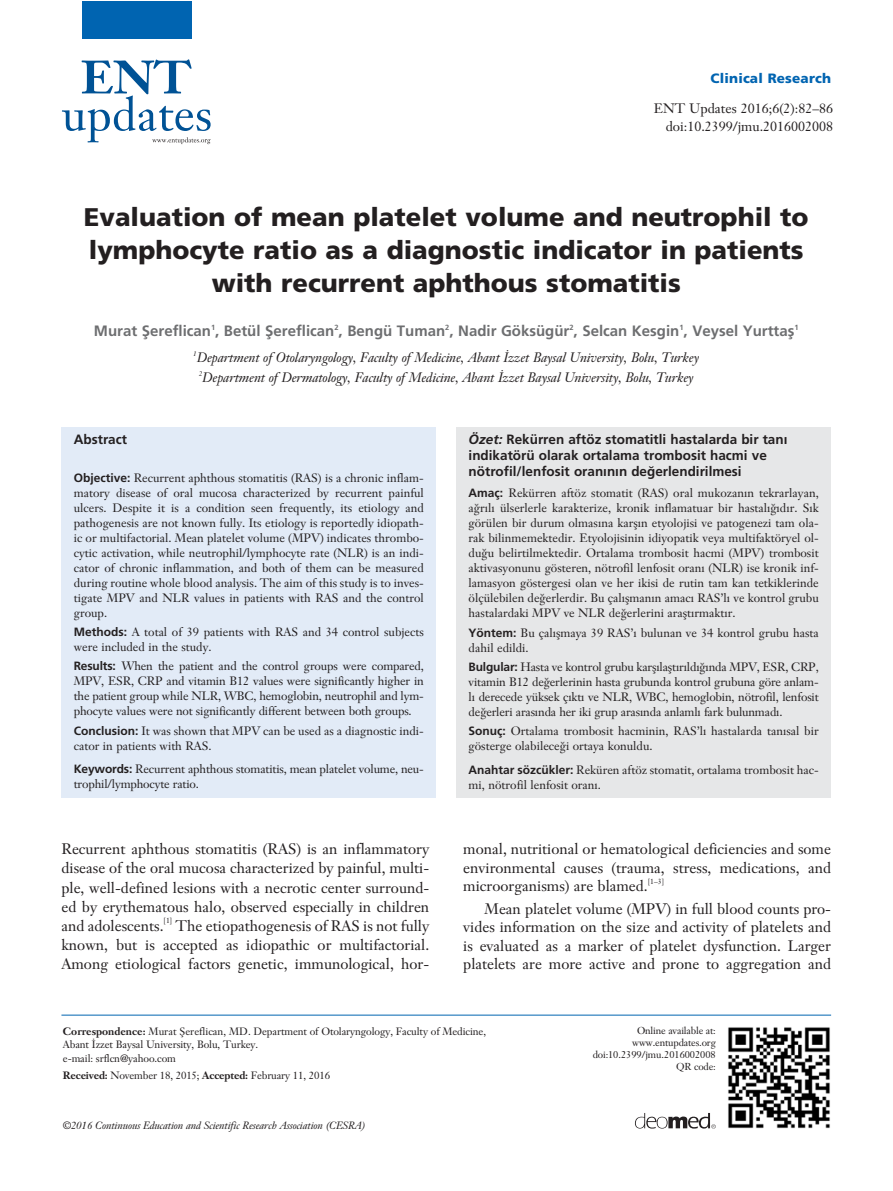
<style>
.page{position:relative;width:893px;height:1191px;background:#fff}
.page>*{position:absolute;margin:0;border:0;box-sizing:border-box;transform-origin:0 0}
.t1{font:900 25.5px/33px "Frutiger";color:#231f20;text-align:center}
.t2{font:15px/19px "Janson Text";color:#231f20;text-align:justify}
.t3{font:700 15px "Frutiger";color:#6d6e70}
.t4{font:italic 13.5px "Janson Text";letter-spacing:-.01em;color:#231f20}
.t5{font:700 13.5px/15.8px "Frutiger";color:#231f20}
.t6{font:13.5px/17.4px "Janson Text";color:#231f20;text-align:right}
.t7{font:900 13.5px "Frutiger";letter-spacing:.01em;color:#0064b1}
.t8{font:12px/15px "Janson Text";color:#231f20}
.t9{font:10.5px/13.5px "Janson Text";letter-spacing:-.01em;color:#231f20}
.t10{font:italic 10.5px "Janson Text";letter-spacing:-.01em;color:#231f20}
.t11{font:10.05px/12px "Janson Text";letter-spacing:-.015em;color:#231f20;text-align:right}
.t12{font:7.5px "Janson Text";color:#231f20}
.t13{font:italic 6.75px "Janson Text";color:#231f20}
.s1{font-family:"Frutiger";font-weight:700}
.s2{font-style:italic}
.s3{font-weight:700}
</style>
<div class="page">
<div style="left:456px;top:427px;width:375px;height:371px;background:#e6e7e8"></div>
<div style="left:61px;top:427px;width:375px;height:371px;background:#e2ebf7"></div>
<svg style="left:635px;top:1113px;width:81px;height:15px"></svg>
<hr style="left:61px;top:1014px;width:770px;height:1px;background:#0064b1">
<img style="left:728px;top:1027px;width:102px;height:102px">
<svg style="left:62px;top:59px;width:149px;height:85px"></svg>
<div style="left:82px;top:1px;width:109px;height:37px;background:#0064b1"></div>
<p class="t7" style="left:711px;top:73px;width:122px">Clinical Research</p>
<p class="t6" style="left:654px;top:101px;width:181px">ENT Updates 2016;6(2):82–86 doi:10.2399/jmu.2016002008</p>
<h1 class="t1" style="left:84px;top:203px;width:726px">Evaluation of mean platelet volume and neutrophil to lymphocyte ratio as a diagnostic indicator in patients with recurrent aphthous stomatitis</h1>
<p class="t3" style="left:94px;top:324px;width:706px">Murat fiereflican<sup>1</sup>, Betül fiereflican<sup>2</sup>, Bengü Tuman<sup>2</sup>, Nadir Göksügür<sup>2</sup>, Selcan Kesgin<sup>1</sup>, Veysel Yurttafl<sup>1</sup></p>
<p class="t13" style="left:193px;top:351px;width:5px">1</p>
<p class="t4" style="left:197px;top:352px;width:504px">Department of Otolaryngology, Faculty of Medicine, Abant ‹zzet Baysal University, Bolu, Turkey</p>
<p class="t13" style="left:199px;top:371px;width:5px">2</p>
<p class="t4" style="left:202px;top:373px;width:493px">Department of Dermatology, Faculty of Medicine, Abant ‹zzet Baysal University, Bolu, Turkey</p>
<p class="t5" style="left:74px;top:433px;width:55px">Abstract</p>
<p class="t8" style="left:74px;top:471px;width:352px;text-align:justify"><span class="s1">Objective:</span> Recurrent aphthous stomatitis (RAS) is a chronic inflam&shy;matory disease of oral mucosa characterized by recurrent painful ulcers. Despite it is a condition seen frequently, its etiology and pathogenesis are not known fully. Its etiology is reportedly idiopath&shy;ic or multifactorial. Mean platelet volume (MPV) indicates thrombo&shy;cytic activation, while neutrophil/lymphocyte rate (NLR) is an indi&shy;cator of chronic inflammation, and both of them can be measured during routine whole blood analysis. The aim of this study is to inves&shy;tigate MPV and NLR values in patients with RAS and the control group.</p>
<p class="t8" style="left:74px;top:625px;width:352px"><span class="s1">Methods:</span> A total of 39 patients with RAS and 34 control subjects were included in the study.</p>
<p class="t8" style="left:74px;top:660px;width:352px;text-align:justify"><span class="s1">Results:</span> When the patient and the control groups were compared, MPV, ESR, CRP and vitamin B12 values were significantly higher in the patient group while NLR, WBC, hemoglobin, neutrophil and lym&shy;phocyte values were not significantly different between both groups.</p>
<p class="t8" style="left:74px;top:724px;width:352px"><span class="s1">Conclusion:</span> It was shown that MPV can be used as a diagnostic indi&shy;cator in patients with RAS.</p>
<p class="t8" style="left:74px;top:762px;width:352px"><span class="s1">Keywords:</span> Recurrent aphthous stomatitis, mean platelet volume, neu&shy;trophil/lymphocyte ratio.</p>
<p class="t2" style="left:61px;top:841px;width:369px">Recurrent aphthous stomatitis (RAS) is an inflammatory disease of the oral mucosa characterized by painful, multi&shy;ple, well-defined lesions with a necrotic center surround&shy;ed by erythematous halo, observed especially in children and adolescents.</p>
<p class="t12" style="left:164px;top:917px;width:10px">[1]</p>
<p class="t2" style="left:61px;top:917px;width:369px;text-indent:114px">The etiopathogenesis of RAS is not fully known, but is accepted as idiopathic or multifactorial.<br>Among etiological factors genetic, immunological, hor-</p>
<p class="t5" style="left:469px;top:433px;width:320px"><span class="s2">Özet:</span> Rekürren aftöz stomatitli hastalarda bir tan› indikatörü olarak ortalama trombosit hacmi ve nötrofil/lenfosit oran›n›n de¤erlendirilmesi</p>
<p class="t8" style="left:469px;top:487px;width:352px;text-align:justify"><span class="s1">Amaç:</span> Rekürren aftöz stomatit (RAS) oral mukozan›n tekrarlayan, a¤r›l› ülserlerle karakterize, kronik inflamatuar bir hastal›¤›d›r. S›k görülen bir durum olmas›na karfl›n etyolojisi ve patogenezi tam ola&shy;rak bilinmemektedir. Etyolojisinin idiyopatik veya multifaktöryel ol&shy;du¤u belirtilmektedir. Ortalama trombosit hacmi (MPV) trombosit aktivasyonunu gösteren, nötrofil lenfosit oran› (NLR) ise kronik inf&shy;lamasyon göstergesi olan ve her ikisi de rutin tam kan tetkiklerinde ölçülebilen de¤erlerdir. Bu çal›flman›n amac› RAS’l› ve kontrol grubu hastalardaki MPV ve NLR de¤erlerini araflt›rmakt›r.</p>
<p class="t8" style="left:469px;top:626px;width:352px"><span class="s1">Yöntem:</span> Bu çal›flmaya 39 RAS’› bulunan ve 34 kontrol grubu hasta dahil edildi.</p>
<p class="t8" style="left:469px;top:660px;width:352px;text-align:justify"><span class="s1">Bulgular:</span> Hasta ve kontrol grubu karfl›laflt›r›ld›¤›nda MPV, ESR, CRP, vitamin B12 de¤erlerinin hasta grubunda kontrol grubuna göre anlam&shy;l› derecede yüksek ç›kt› ve NLR, WBC, hemoglobin, nötrofil, lenfosit de¤erleri aras›nda her iki grup aras›nda anlaml› fark bulunmad›.</p>
<p class="t8" style="left:469px;top:724px;width:352px"><span class="s1">Sonuç:</span> Ortalama trombosit hacminin, RAS’l› hastalarda tan›sal bir gösterge olabilece¤i ortaya konuldu.</p>
<p class="t8" style="left:469px;top:763px;width:352px"><span class="s1">Anahtar sözcükler:</span> Reküren aftöz stomatit, ortalama trombosit hac&shy;mi, nötrofil lenfosit oran›.</p>
<p class="t2" style="left:463px;top:841px;width:369px;line-height:18.5px">monal, nutritional or hematological deficiencies and some environmental causes (trauma, stress, medications, and microorganisms) are blamed.</p>
<p class="t12" style="left:648px;top:878px;width:18px">[1–3]</p>
<p class="t2" style="left:463px;top:901px;width:369px;line-height:18.5px;text-indent:21px">Mean platelet volume (MPV) in full blood counts pro&shy;vides information on the size and activity of platelets and is evaluated as a marker of platelet dysfunction. Larger platelets are more active and prone to aggregation and</p>
<p class="t9" style="left:63px;top:1025px;width:425px"><span class="s3">Correspondence:</span> Murat fiereflican, MD. Department of Otolaryngology, Faculty of Medicine,<br>Abant ‹zzet Baysal University, Bolu, Turkey.<br>e-mail: srflcn@yahoo.com</p>
<p class="t9" style="left:63px;top:1070px;width:269px"><span class="s3">Received:</span> November 18, 2015; <span class="s3">Accepted:</span> February 11, 2016</p>
<p class="t10" style="left:63px;top:1121px;width:304px">©2016 Continuous Education and Scientific Research Association (CESRA)</p>
<p class="t11" style="left:593px;top:1025px;width:125px">Online available at: www.entupdates.org doi:10.2399/jmu.2016002008<br>QR code:</p>
</div>
